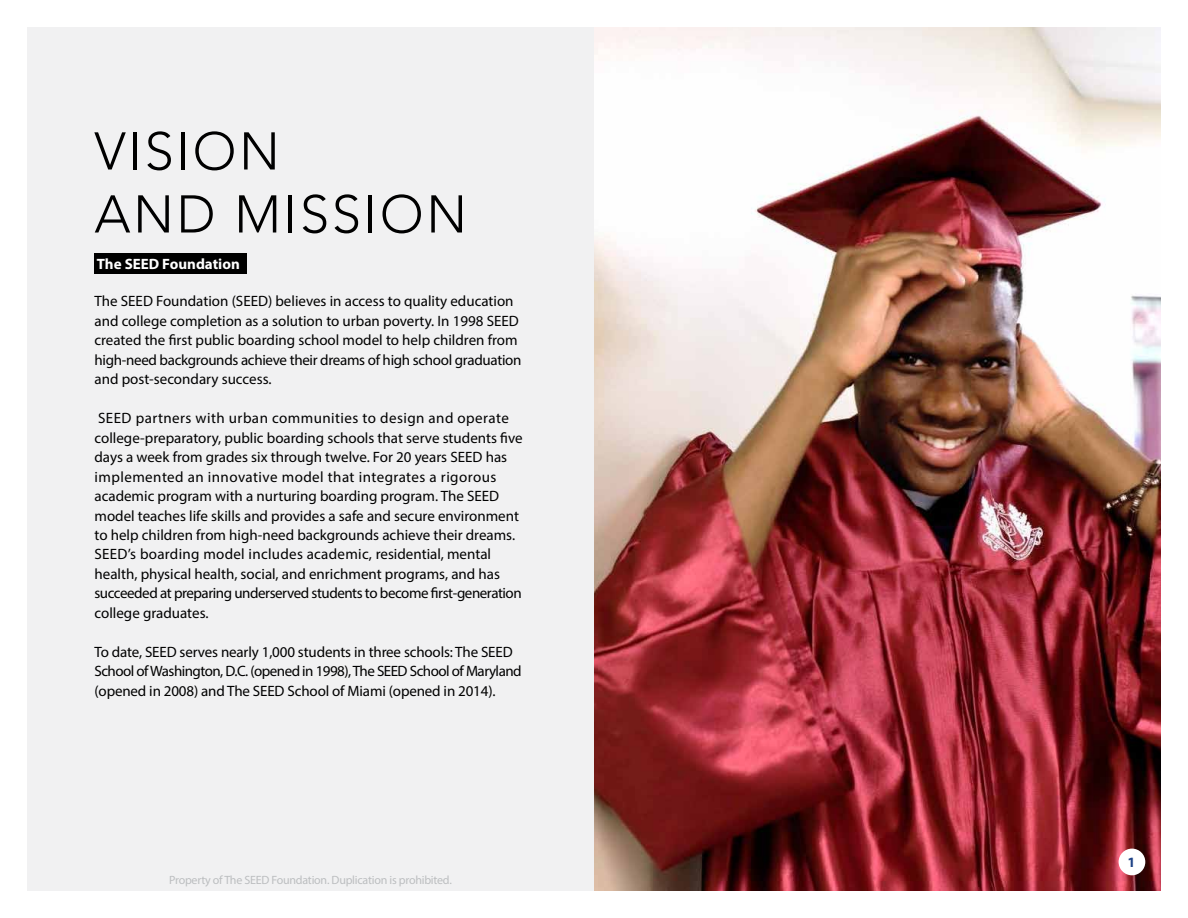
<style>
.page{position:relative;width:1188px;height:918px;background:#fff}
.page>*{position:absolute;margin:0;border:0;box-sizing:border-box;transform-origin:0 0}
.t1{font:300 52.5px/63px "Avenir";letter-spacing:.05em;color:#000}
.t2{font:15px/19.5px "Myriad Pro";color:#000}
.t3{font:700 15px "Myriad Pro";color:#fff}
.t4{font:700 14.25px "Myriad Pro";color:#1e4286}
.t5{font:12px "Myriad Pro";letter-spacing:-.02em;color:#bcbec0}
</style>
<div class="page">
<div style="left:27px;top:27px;width:567px;height:864px;background:#f1f1f2"></div>
<div style="left:94px;top:253px;width:153px;height:21px;background:#000"></div>
<img style="left:594px;top:27px;width:567px;height:864px">
<div style="left:1119px;top:849px;width:26px;height:26px;background:#fff;border-radius:50%"></div>
<h1 class="t1" style="left:94px;top:120px;width:374px">VISION<br>AND MISSION</h1>
<p class="t3" style="left:97px;top:254px;width:144px">The SEED Foundation</p>
<p class="t2" style="left:94px;top:291px;width:429px">The SEED Foundation (SEED) believes in access to quality education and college completion as a solution to urban poverty. In 1998 SEED created the first public boarding school model to help children from high-need backgrounds achieve their dreams of high school graduation and post-secondary success.</p>
<p class="t2" style="left:94px;top:408px;width:430px">SEED partners with urban communities to design and operate college-preparatory, public boarding schools that serve students five days a week from grades six through twelve. For 20 years SEED has implemented an innovative model that integrates a rigorous academic program with a nurturing boarding program. The SEED model teaches life skills and provides a safe and secure environment to help children from high-need backgrounds achieve their dreams.<br>SEED’s boarding model includes academic, residential, mental health, physical health, social, and enrichment programs, and has succeeded at preparing underserved students to become first-generation college graduates.</p>
<p class="t2" style="left:94px;top:642px;width:429px">To date, SEED serves nearly 1,000 students in three schools: The SEED<br>School of Washington, D.C. (opened in 1998), The SEED School of Maryland (opened in 2008) and The SEED School of Miami (opened in 2014).</p>
<p class="t5" style="left:169px;top:872px;width:284px">Property of The SEED Foundation. Duplication is prohibited.</p>
<p class="t4" style="left:1128px;top:853px;width:9px">1</p>
</div>
